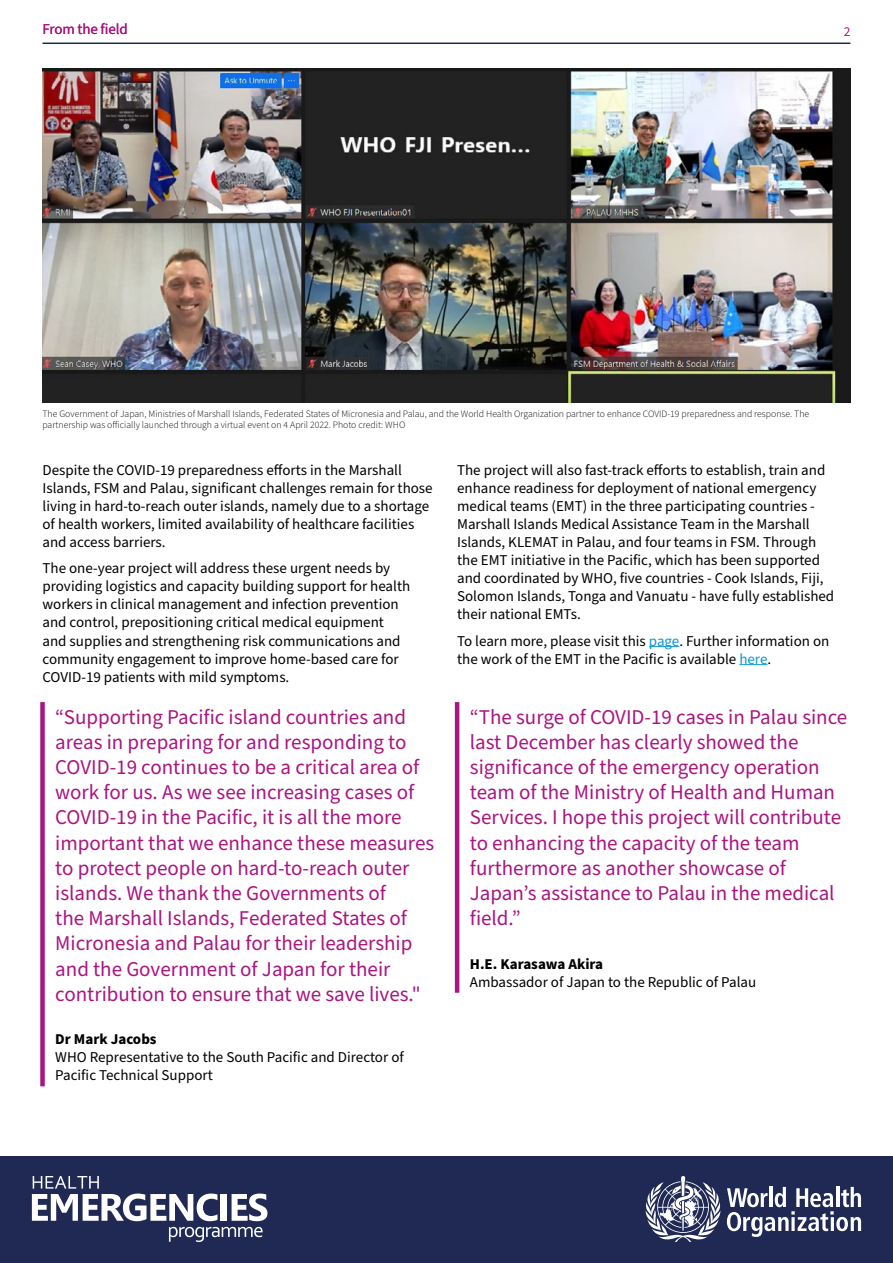
<style>
.page{position:relative;width:893px;height:1263px;background:#fff}
.page>*{position:absolute;margin:0;border:0;box-sizing:border-box;transform-origin:0 0}
.t1{font:21px/25.2px "Source Sans Pro";color:#aa157f}
.t2{font:15px/18px "Source Sans Pro";color:#000}
.t3{font:700 15px "Source Sans Pro";color:#000}
.t4{font:15px "Source Sans Pro";letter-spacing:-.01em;color:#aa157f}
.t5{font:13.5px "Source Sans Pro";color:#aa157f}
.t6{font:300 9.75px/11.7px "Source Sans Pro";color:#000}
.s1{color:#0e97d5}
</style>
<div class="page">
<div style="left:0;top:1157px;width:893px;height:106px;background:#1f2954"></div>
<svg style="left:645px;top:1176px;width:216px;height:66px"></svg>
<svg style="left:169px;top:1227px;width:94px;height:15px"></svg>
<svg style="left:32px;top:1176px;width:185px;height:45px"></svg>
<div style="left:221px;top:1194px;width:6px;height:27px;background:#fff"></div>
<svg style="left:232px;top:1193px;width:35px;height:28px"></svg>
<hr style="left:43px;top:43px;width:807px;height:1px;background:#1f2954">
<hr style="left:649px;top:646px;width:30px;height:1px;background:#0e97d5">
<svg style="left:739px;top:664px;width:28px;height:1px"></svg>
<img style="left:43px;top:68px;width:807px;height:334px">
<div style="left:40px;top:702px;width:5px;height:384px;background:#aa157f"></div>
<hr style="left:455px;top:702px;width:4px;height:291px;background:#aa157f">
<p class="t4" style="left:43px;top:19px;width:87px">From the field</p>
<p class="t5" style="left:844px;top:22px;width:8px">2</p>
<p class="t6" style="left:43px;top:408px;width:768px">The Government of Japan, Ministries of Marshall Islands, Federated States of Micronesia and Palau, and the World Health Organization partner to enhance COVID-19 preparedness and response. The partnership was officially launched through a virtual event on 4 April 2022. Photo credit: WHO</p>
<p class="t2" style="left:43px;top:461px;width:392px">Despite the COVID-19 preparedness efforts in the Marshall Islands, FSM and Palau, significant challenges remain for those living in hard-to-reach outer islands, namely due to a shortage of health workers, limited availability of healthcare facilities and access barriers.</p>
<p class="t2" style="left:43px;top:560px;width:369px">The one-year project will address these urgent needs by providing logistics and capacity building support for health workers in clinical management and infection prevention and control, prepositioning critical medical equipment and supplies and strengthening risk communications and community engagement to improve home-based care for COVID-19 patients with mild symptoms.</p>
<p class="t1" style="left:55px;top:705px;width:380px">“Supporting Pacific island countries and areas in preparing for and responding to COVID-19 continues to be a critical area of work for us. As we see increasing cases of COVID-19 in the Pacific, it is all the more important that we enhance these measures to protect people on hard-to-reach outer islands. We thank the Governments of<br>the Marshall Islands, Federated States of Micronesia and Palau for their leadership and the Government of Japan for their contribution to ensure that we save lives."</p>
<p class="t3" style="left:55px;top:1029px;width:103px">Dr Mark Jacobs</p>
<p class="t2" style="left:55px;top:1049px;width:350px">WHO Representative to the South Pacific and Director of<br>Pacific Technical Support</p>
<p class="t2" style="left:457px;top:461px;width:379px">The project will also fast-track efforts to establish, train and enhance readiness for deployment of national emergency medical teams (EMT) in the three participating countries - Marshall Islands Medical Assistance Team in the Marshall Islands, KLEMAT in Palau, and four teams in FSM. Through the EMT initiative in the Pacific, which has been supported and coordinated by WHO, five countries - Cook Islands, Fiji, Solomon Islands, Tonga and Vanuatu - have fully established their national EMTs.</p>
<p class="t2" style="left:457px;top:632px;width:374px">To learn more, please visit this <span class="s1">page</span>. Further information on the work of the EMT in the Pacific is available <span class="s1">here</span>.</p>
<p class="t1" style="left:470px;top:705px;width:379px">“The surge of COVID-19 cases in Palau since last December has clearly showed the significance of the emergency operation team of the Ministry of Health and Human Services. I hope this project will contribute to enhancing the capacity of the team furthermore as another showcase of Japan’s assistance to Palau in the medical field.”</p>
<p class="t3" style="left:470px;top:953px;width:135px">H.E. Karasawa Akira</p>
<p class="t2" style="left:470px;top:973px;width:288px">Ambassador of Japan to the Republic of Palau</p>
</div>
